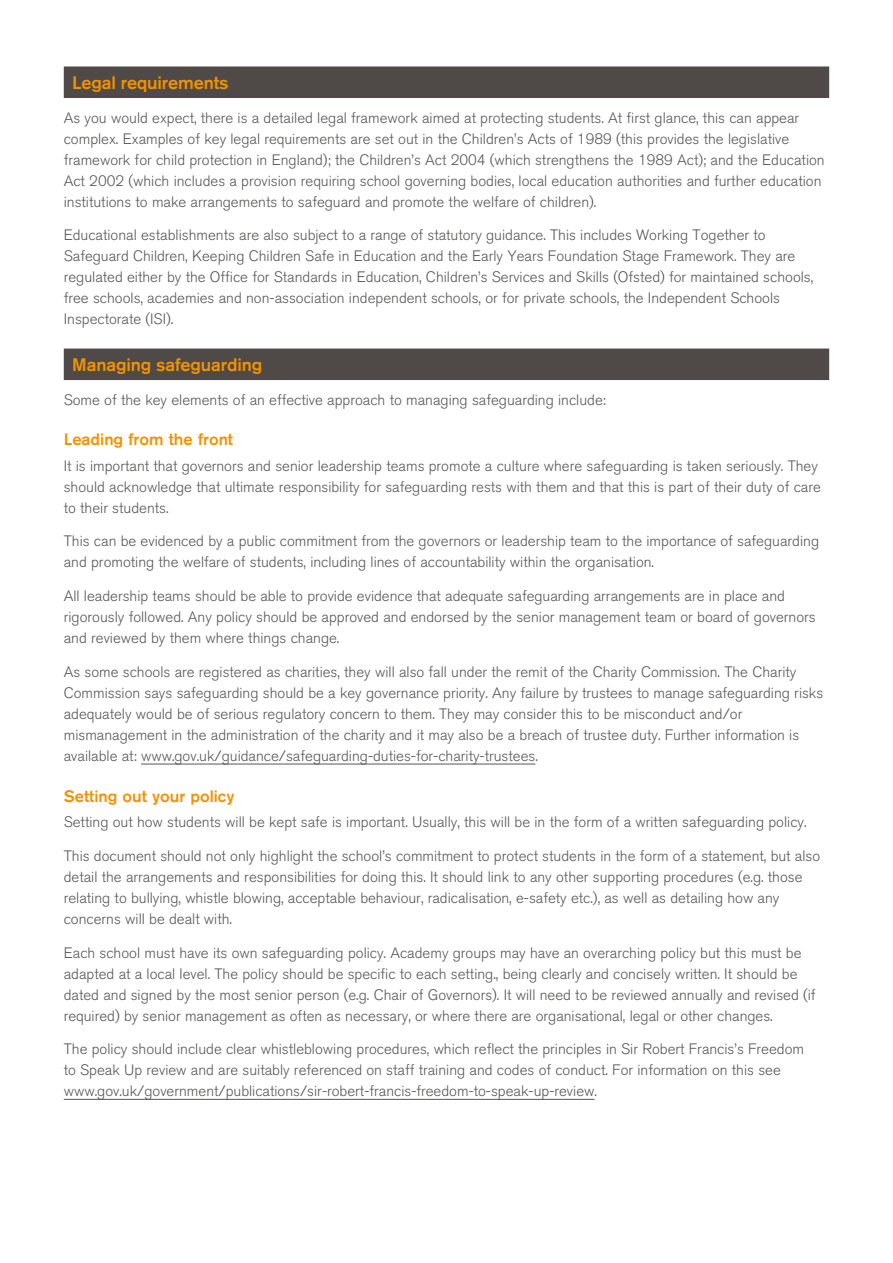
<style>
.page{position:relative;width:893px;height:1263px;background:#fff}
.page>*{position:absolute;margin:0;border:0;box-sizing:border-box;transform-origin:0 0}
.t1{font:500 18px "Akzidenz Grotesk BQ";letter-spacing:-.005em;color:#f39200}
.t2{font:500 16.5px "Akzidenz Grotesk BQ";color:#f39200}
.t3{font:300 15px/21px "Akzidenz Grotesk BQ";color:#575756}
</style>
<div class="page">
<div style="left:64px;top:349px;width:765px;height:31px;background:#4f4a47"></div>
<div style="left:64px;top:66px;width:765px;height:32px;background:#4f4a47"></div>
<hr style="left:141px;top:764px;width:394px;height:1px;background:#575756">
<hr style="left:64px;top:1099px;width:530px;height:1px;background:#575756">
<p class="t1" style="left:72px;top:71px;width:158px">Legal requirements</p>
<p class="t3" style="left:64px;top:107px;width:762px">As you would expect, there is a detailed legal framework aimed at protecting students. At first glance, this can appear complex. Examples of key legal requirements are set out in the Children’s Acts of 1989 (this provides the legislative framework for child protection in England); the Children’s Act 2004 (which strengthens the 1989 Act); and the Education Act 2002 (which includes a provision requiring school governing bodies, local education authorities and further education institutions to make arrangements to safeguard and promote the welfare of children).</p>
<p class="t3" style="left:64px;top:225px;width:751px">Educational establishments are also subject to a range of statutory guidance. This includes Working Together to Safeguard Children, Keeping Children Safe in Education and the Early Years Foundation Stage Framework. They are regulated either by the Office for Standards in Education, Children’s Services and Skills (Ofsted) for maintained schools, free schools, academies and non-association independent schools, or for private schools, the Independent Schools Inspectorate (ISI).</p>
<p class="t1" style="left:72px;top:353px;width:192px">Managing safeguarding</p>
<p class="t3" style="left:64px;top:389px;width:544px">Some of the key elements of an effective approach to managing safeguarding include:</p>
<p class="t2" style="left:64px;top:429px;width:171px">Leading from the front</p>
<p class="t3" style="left:64px;top:455px;width:759px">It is important that governors and senior leadership teams promote a culture where safeguarding is taken seriously. They should acknowledge that ultimate responsibility for safeguarding rests with them and that this is part of their duty of care to their students.</p>
<p class="t3" style="left:64px;top:531px;width:757px">This can be evidenced by a public commitment from the governors or leadership team to the importance of safeguarding and promoting the welfare of students, including lines of accountability within the organisation.</p>
<p class="t3" style="left:64px;top:586px;width:753px">All leadership teams should be able to provide evidence that adequate safeguarding arrangements are in place and rigorously followed. Any policy should be approved and endorsed by the senior management team or board of governors and reviewed by them where things change.</p>
<p class="t3" style="left:64px;top:661px;width:761px">As some schools are registered as charities, they will also fall under the remit of the Charity Commission. The Charity Commission says safeguarding should be a key governance priority. Any failure by trustees to manage safeguarding risks adequately would be of serious regulatory concern to them. They may consider this to be misconduct and/or mismanagement in the administration of the charity and it may also be a breach of trustee duty. Further information is available at: www.gov.uk/guidance/safeguarding-duties-for-charity-trustees.</p>
<p class="t2" style="left:64px;top:786px;width:172px">Setting out your policy</p>
<p class="t3" style="left:64px;top:811px;width:744px">Setting out how students will be kept safe is important. Usually, this will be in the form of a written safeguarding policy.</p>
<p class="t3" style="left:64px;top:845px;width:758px">This document should not only highlight the school’s commitment to protect students in the form of a statement, but also detail the arrangements and responsibilities for doing this. It should link to any other supporting procedures (e.g. those relating to bullying, whistle blowing, acceptable behaviour, radicalisation, e-safety etc.), as well as detailing how any concerns will be dealt with.</p>
<p class="t3" style="left:64px;top:942px;width:753px">Each school must have its own safeguarding policy. Academy groups may have an overarching policy but this must be adapted at a local level. The policy should be specific to each setting., being clearly and concisely written. It should be dated and signed by the most senior person (e.g. Chair of Governors). It will need to be reviewed annually and revised (if required) by senior management as often as necessary, or where there are organisational, legal or other changes.</p>
<p class="t3" style="left:64px;top:1039px;width:742px">The policy should include clear whistleblowing procedures, which reflect the principles in Sir Robert Francis’s Freedom to Speak Up review and are suitably referenced on staff training and codes of conduct. For information on this see www.gov.uk/government/publications/sir-robert-francis-freedom-to-speak-up-review.</p>
</div>
